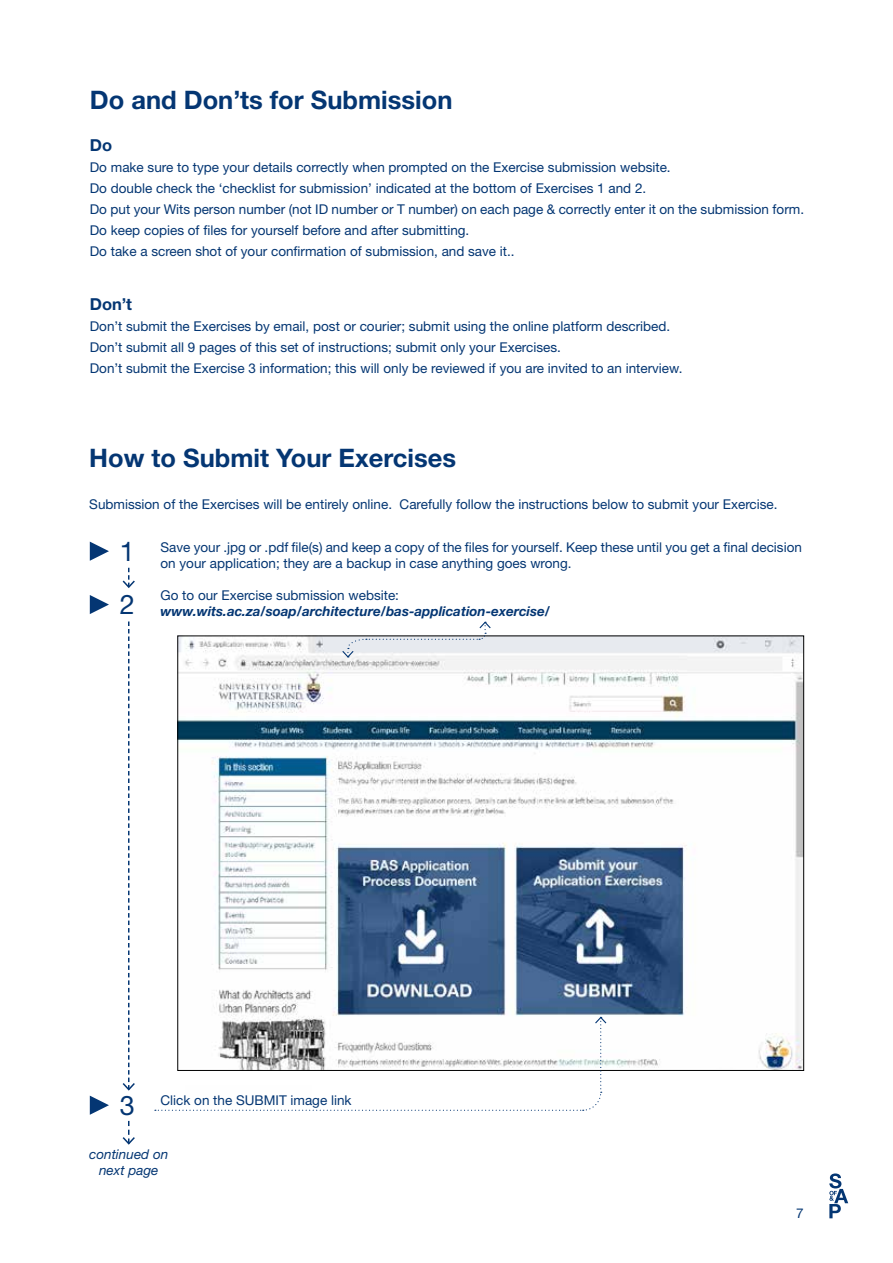
<style>
.page{position:relative;width:893px;height:1263px;background:#fff}
.page>*{position:absolute;margin:0;border:0;box-sizing:border-box;transform-origin:0 0}
.t1{font:27px "Helvetica Neue LT Std";color:#043673}
.t2{font:700 25.5px "Helvetica Neue LT Std";color:#043673}
.t3{font:700 16.5px "Helvetica Neue LT Std";color:#043673}
.t4{font:13.5px/21px "Helvetica Neue LT Std";color:#043673}
.t5{font:italic 700 13.5px/16.2px "Helvetica Neue LT Std";color:#043673}
.t6{font:italic 13.5px/16.2px "Helvetica Neue LT Std";color:#043673;text-align:center}
.s1{font-size:27px}
.s2{font-weight:400;font-style:normal}
</style>
<div class="page">
<svg style="left:829px;top:1173px;width:19px;height:45px"></svg>
<img style="left:180px;top:638px;width:622px;height:431px">
<svg style="left:90px;top:542px;width:19px;height:19px"></svg>
<svg style="left:90px;top:595px;width:19px;height:19px"></svg>
<svg style="left:122px;top:568px;width:13px;height:20px"></svg>
<svg style="left:90px;top:1095px;width:19px;height:20px"></svg>
<svg style="left:122px;top:1121px;width:13px;height:24px"></svg>
<svg style="left:122px;top:621px;width:13px;height:470px"></svg>
<svg style="left:155px;top:1016px;width:453px;height:95px"></svg>
<svg style="left:341px;top:621px;width:151px;height:37px"></svg>
<h2 class="t2" style="left:90px;top:84px;width:364px">Do and Don’ts for Submission</h2>
<p class="t3" style="left:90px;top:135px;width:24px">Do</p>
<p class="t4" style="left:90px;top:157px;width:716px">Do make sure to type your details correctly when prompted on the Exercise submission website.<br>Do double check the ‘checklist for submission’ indicated at the bottom of Exercises 1 and 2.<br>Do put your Wits person number (not ID number or T number) on each page &amp; correctly enter it on the submission form.<br>Do keep copies of files for yourself before and after submitting.<br>Do take a screen shot of your confirmation of submission, and save it..</p>
<p class="t3" style="left:90px;top:293px;width:44px">Don’t</p>
<p class="t4" style="left:90px;top:315px;width:594px">Don’t submit the Exercises by email, post or courier; submit using the online platform described.<br>Don’t submit all 9 pages of this set of instructions; submit only your Exercises.<br>Don’t submit the Exercise 3 information; this will only be reviewed if you are invited to an interview.</p>
<h2 class="t2" style="left:89px;top:442px;width:368px">How to Submit Your Exercises</h2>
<p class="t4" style="left:89px;top:494px;width:690px">Submission of the Exercises will be entirely online. Carefully follow the instructions below to submit your Exercise.</p>
<p class="t4" style="left:161px;top:539px;width:643px;line-height:16.2px;text-indent:-41px"><span class="s1">1</span> Save your .jpg or .pdf file(s) and keep a copy of the files for yourself. Keep these until you get a final decision on your application; they are a backup in case anything goes wrong.</p>
<p class="t5" style="left:120px;top:587px;width:432px;text-indent:41px"><span class="s2">Go to our Exercise submission website:<br></span><sup>2</sup> www.wits.ac.za/soap/architecture/bas-application-exercise/</p>
<p class="t4" style="left:161px;top:1089px;width:193px">Click on the SUBMIT image link</p>
<h1 class="t1" style="left:120px;top:1089px;width:17px">3</h1>
<p class="t6" style="left:89px;top:1146px;width:81px">continued on next page</p>
<p class="t4" style="left:796px;top:1203px;width:9px">7</p>
</div>
